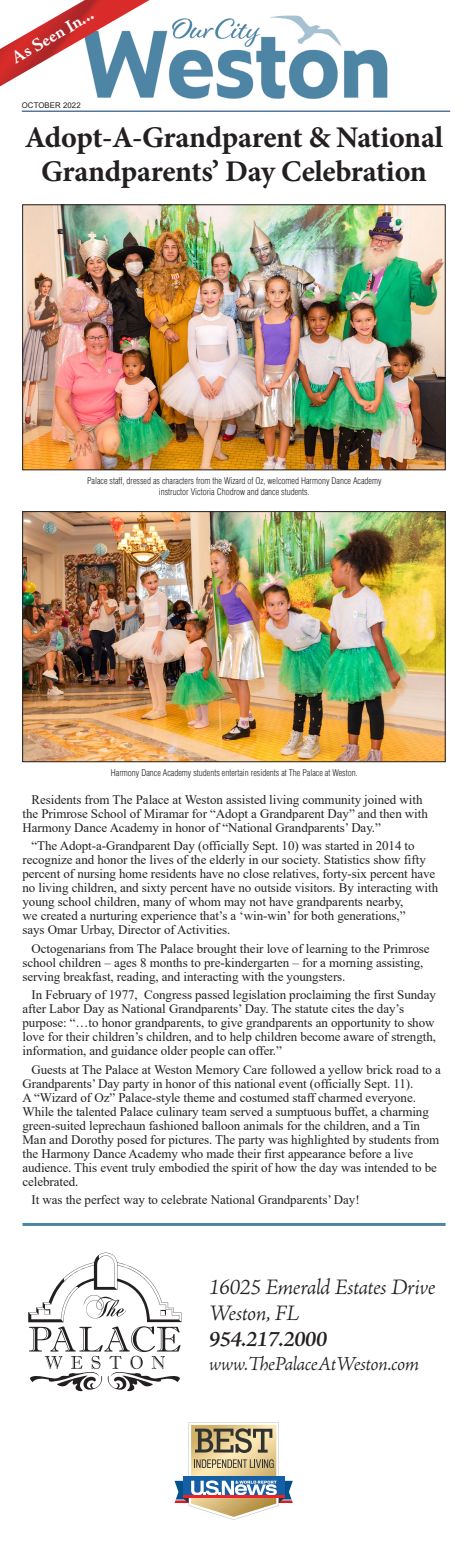
<style>
.page{position:relative;width:468px;height:1556px;background:#fff}
.page>*{position:absolute;margin:0;border:0;box-sizing:border-box;transform-origin:0 0}
.t1{font:700 30.1px/34.1px "Minion Pro";letter-spacing:-.015em;color:#231f20;text-align:center}
.t2{font:italic 300 22.4px/26.2px "Adobe Jenson Pro";letter-spacing:-.025em;color:#231f20}
.t3{font:italic 300 20.3px "Adobe Jenson Pro";letter-spacing:-.025em;color:#231f20}
.t4{font:700 18.1px "Adobe Jenson Pro";color:#fff}
.ParaStyle06-Leading{font:13px/14px "Times New Roman";letter-spacing:-.005em;color:#231f20}
.t5{font:300 condensed 9px/10.8px "Helvetica LT Std";color:#231f20;text-align:center}
.t6{font:7.8px "Arial";letter-spacing:.01em;color:#231f20}
.s1{font-weight:600}
</style>
<div class="page">
<img style="left:95px;top:15px;width:293px;height:84px">
<hr style="left:22px;top:111px;width:428px;height:1px;background:#013371">
<img style="left:25px;top:207px;width:418px;height:261px">
<img style="left:25px;top:513px;width:418px;height:247px">
<div style="left:23px;top:511px;width:422px;height:251px;border:1px solid #231f20"></div>
<hr style="left:23px;top:1222px;width:423px;height:3px;background:#4e85a4">
<svg style="left:28px;top:1252px;width:154px;height:139px"></svg>
<svg style="left:0;top:0;width:150px;height:86px"></svg>
<svg style="left:175px;top:1422px;width:118px;height:97px"></svg>
<hr style="left:183px;top:1494px;width:101px;height:1px;background:#fff">
<hr style="left:183px;top:1495px;width:101px;height:3px;background:#eb2228">
<p class="t4" style="left:8px;top:50px;width:93px;rotate:-30deg">As Seen In...</p>
<p class="t6" style="left:22px;top:100px;width:60px">OCTOBER 2022</p>
<p class="t1" style="left:25px;top:120px;width:420px">Adopt-A-Grandparent &amp; National<br>Grandparents’ Day Celebration</p>
<p class="t5" style="left:87px;top:476px;width:296px">Palace staff, dressed as characters from the Wizard of Oz, welcomed Harmony Dance Academy instructor Victoria Chodrow and dance students.</p>
<p class="t5" style="left:111px;top:767px;width:248px">Harmony Dance Academy students entertain residents at The Palace at Weston.</p>
<p class="ParaStyle06-Leading" style="left:22px;top:791px;width:407px;text-indent:9px">Residents from The Palace at Weston assisted living community joined with the Primrose School of Miramar for “Adopt a Grandparent Day” and then with<br>Harmony Dance Academy in honor of “National Grandparents’ Day.”</p>
<p class="ParaStyle06-Leading" style="left:22px;top:838px;width:417px;text-indent:9px">“The Adopt-a-Grandparent Day (officially Sept. 10) was started in 2014 to recognize and honor the lives of the elderly in our society. Statistics show fifty percent of nursing home residents have no close relatives, forty-six percent have no living children, and sixty percent have no outside visitors. By interacting with young school children, many of whom may not have grandparents nearby,<br>we created a nurturing experience that’s a ‘win-win’ for both generations,”<br>says Omar Urbay, Director of Activities.</p>
<p class="ParaStyle06-Leading" style="left:22px;top:940px;width:409px;text-indent:9px">Octogenarians from The Palace brought their love of learning to the Primrose school children – ages 8 months to pre-kindergarten – for a morning assisting, serving breakfast, reading, and interacting with the youngsters.</p>
<p class="ParaStyle06-Leading" style="left:22px;top:987px;width:415px;text-indent:9px">In February of 1977, Congress passed legislation proclaiming the first Sunday after Labor Day as National Grandparents’ Day. The statute cites the day’s purpose: “…to honor grandparents, to give grandparents an opportunity to show love for their children’s children, and to help children become aware of strength, information, and guidance older people can offer.”</p>
<p class="ParaStyle06-Leading" style="left:22px;top:1061px;width:420px;text-indent:9px">Guests at The Palace at Weston Memory Care followed a yellow brick road to a Grandparents’ Day party in honor of this national event (officially Sept. 11).<br>A “Wizard of Oz” Palace-style theme and costumed staff charmed everyone.<br>While the talented Palace culinary team served a sumptuous buffet, a charming green-suited leprechaun fashioned balloon animals for the children, and a Tin Man and Dorothy posed for pictures. The party was highlighted by students from the Harmony Dance Academy who made their first appearance before a live audience. This event truly embodied the spirit of how the day was intended to be celebrated.</p>
<p class="ParaStyle06-Leading" style="left:32px;top:1192px;width:330px">It was the perfect way to celebrate National Grandparents’ Day!</p>
<p class="t2" style="left:209px;top:1274px;width:228px">16025 Emerald Estates Drive<br>Weston, FL<br><span class="s1">954.217.2000</span></p>
<p class="t3" style="left:209px;top:1351px;width:212px">www.ThePalaceAtWeston.com</p>
</div>
